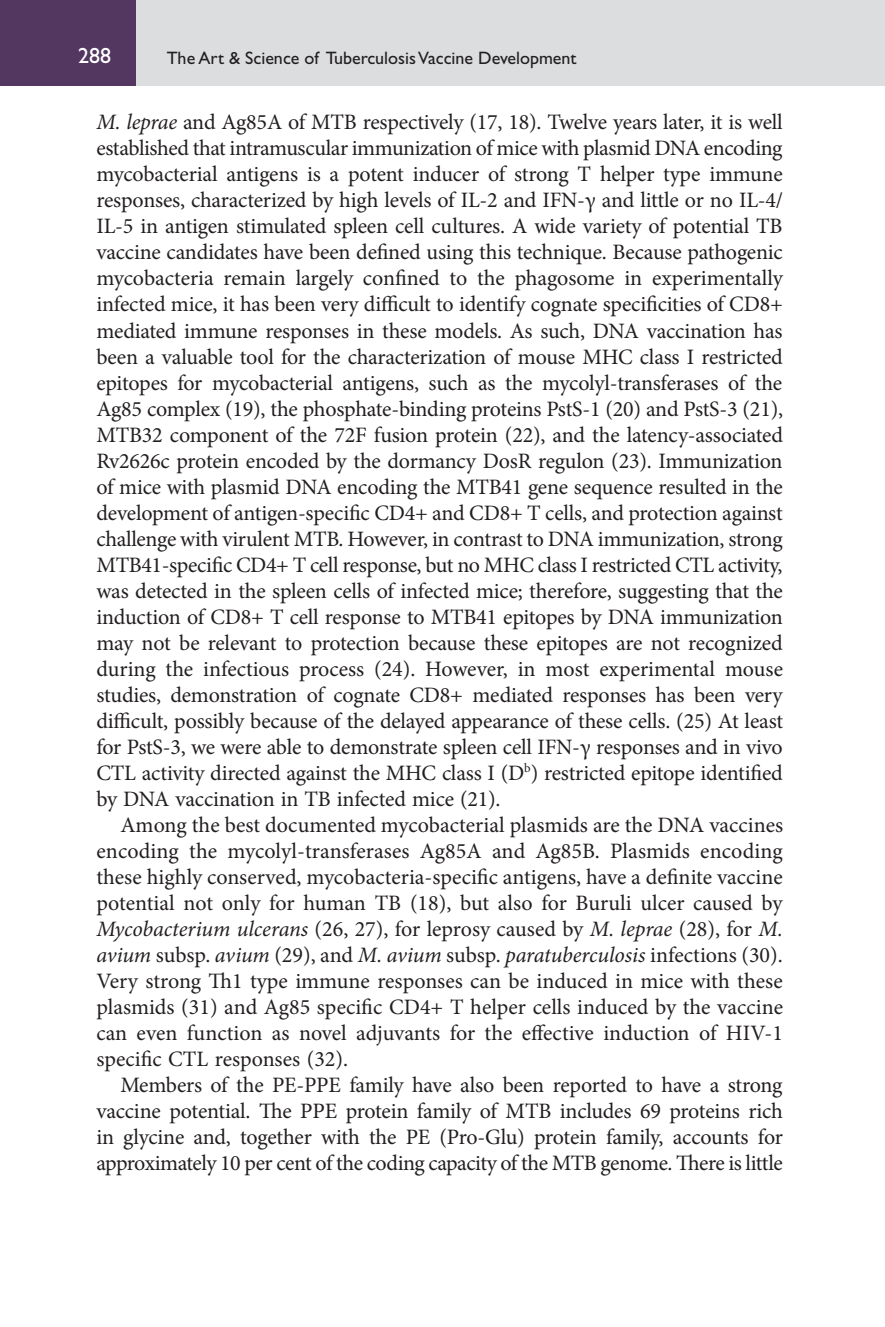
<style>
.page{position:relative;width:885px;height:1327px;background:#fff}
.page>*{position:absolute;margin:0;border:0;box-sizing:border-box;transform-origin:0 0}
.t1{font:22px/26px "Minion Pro";letter-spacing:-.01em;color:#231f20;text-align:justify}
.t2{font:22px "Gill Sans Std";color:#fff}
.t3{font:18px "Gill Sans Std";color:#231f20}
.s1{font-style:italic}
</style>
<div class="page">
<div style="left:135px;top:0;width:749px;height:86px;background:#dcdddf"></div>
<div style="left:0;top:0;width:136px;height:86px;background:#533761"></div>
<hr style="left:884px;top:0;width:1px;height:86px;background:#dcdddf">
<p class="t2" style="left:78px;top:48px;width:34px">288</p>
<p class="t3" style="left:167px;top:51px;width:411px">The Art &amp; Science of Tuberculosis Vaccine Development</p>
<p class="t1" style="left:96px;top:111px;width:688px"><span class="s1">M. leprae</span> and Ag85A of MTB respectively (17, 18). Twelve years later, it is well established that intramuscular immunization of mice with plasmid DNA encoding mycobacterial antigens is a potent inducer of strong T helper type immune responses, characterized by high levels of IL-2 and IFN-γ and little or no IL-4/ IL-5 in antigen stimulated spleen cell cultures. A wide variety of potential TB vaccine candidates have been defined using this technique. Because pathogenic mycobacteria remain largely confined to the phagosome in experimentally infected mice, it has been very difficult to identify cognate specificities of CD8+ mediated immune responses in these models. As such, DNA vaccination has been a valuable tool for the characterization of mouse MHC class I restricted epitopes for mycobacterial antigens, such as the mycolyl-transferases of the Ag85 complex (19), the phosphate-binding proteins PstS-1 (20) and PstS-3 (21), MTB32 component of the 72F fusion protein (22), and the latency-associated Rv2626c protein encoded by the dormancy DosR regulon (23). Immunization of mice with plasmid DNA encoding the MTB41 gene sequence resulted in the development of antigen-specific CD4+ and CD8+ T cells, and protection against challenge with virulent MTB. However, in contrast to DNA immunization, strong MTB41-specific CD4+ T cell response, but no MHC class I restricted CTL activity, was detected in the spleen cells of infected mice; therefore, suggesting that the induction of CD8+ T cell response to MTB41 epitopes by DNA immunization may not be relevant to protection because these epitopes are not recognized during the infectious process (24). However, in most experimental mouse studies, demonstration of cognate CD8+ mediated responses has been very difficult, possibly because of the delayed appearance of these cells. (25) At least for PstS-3, we were able to demonstrate spleen cell IFN-γ responses and in vivo CTL activity directed against the MHC class I (D<sup>b</sup>) restricted epitope identified by DNA vaccination in TB infected mice (21).</p>
<p class="t1" style="left:96px;top:813px;width:688px;text-indent:24px">Among the best documented mycobacterial plasmids are the DNA vaccines encoding the mycolyl-transferases Ag85A and Ag85B. Plasmids encoding these highly conserved, mycobacteria-specific antigens, have a definite vaccine potential not only for human TB (18), but also for Buruli ulcer caused by <span class="s1">Mycobacterium ulcerans</span> (26, 27), for leprosy caused by <span class="s1">M. leprae</span> (28), for <span class="s1">M. avium</span> subsp. <span class="s1">avium</span> (29), and <span class="s1">M. avium</span> subsp. <span class="s1">paratuberculosis</span> infections (30).<br>Very strong Th1 type immune responses can be induced in mice with these plasmids (31) and Ag85 specific CD4+ T helper cells induced by the vaccine can even function as novel adjuvants for the effective induction of HIV-1 specific CTL responses (32).</p>
<p class="t1" style="left:96px;top:1073px;width:688px;text-indent:24px">Members of the PE-PPE family have also been reported to have a strong vaccine potential. The PPE protein family of MTB includes 69 proteins rich in glycine and, together with the PE (Pro-Glu) protein family, accounts for approximately 10 per cent of the coding capacity of the MTB genome. There is little</p>
</div>
